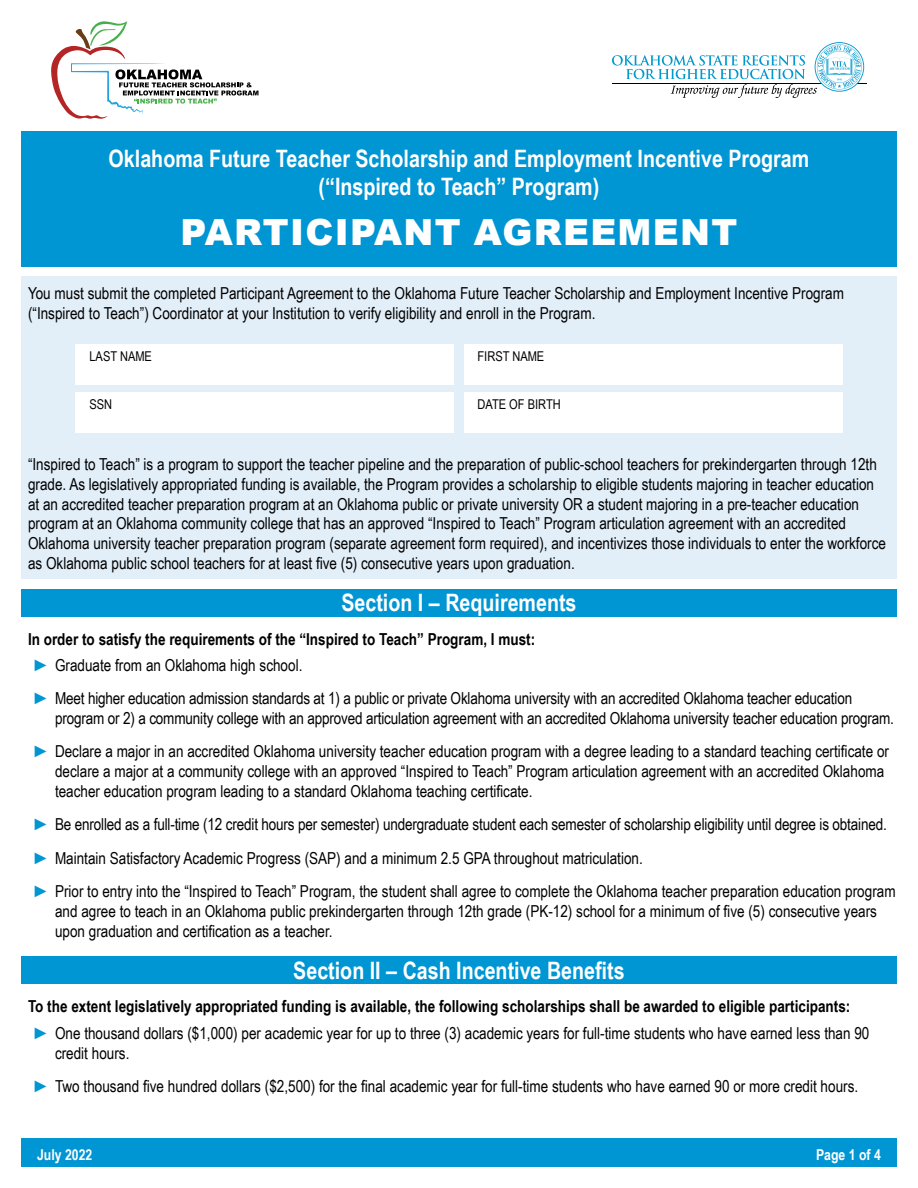
<style>
.page{position:relative;width:918px;height:1188px;background:#fff}
.page>*{position:absolute;margin:0;border:0;box-sizing:border-box;transform-origin:0 0}
.t1{font:900 36px "Arial";letter-spacing:.035em;color:#fff}
.t2{font:700 24px "Arial Narrow";color:#fff}
.Bulletted_List{font:16.5px/19.8px "Arial Narrow";color:#000}
.t3{font:700 16.5px "Arial Narrow";color:#000}
.t4{font:700 15px "Arial Narrow";color:#fff}
.P_form_info{font:13.5px "Arial Narrow";color:#000}
.s1{color:#0095d3}
</style>
<div class="page">
<div style="left:21px;top:1138px;width:876px;height:29px;background:#0095d3"></div>
<div style="left:21px;top:277px;width:876px;height:302px;background:#e2eef8"></div>
<svg style="left:51px;top:21px;width:208px;height:98px"></svg>
<svg style="left:612px;top:42px;width:255px;height:56px"></svg>
<div style="left:21px;top:131px;width:876px;height:55px;background:#0095d3"></div>
<div style="left:21px;top:159px;width:876px;height:55px;background:#0095d3"></div>
<div style="left:21px;top:206px;width:876px;height:60px;background:#0095d3"></div>
<div style="left:76px;top:345px;width:378px;height:40px;background:#fff"></div>
<div style="left:464px;top:345px;width:378px;height:40px;background:#fff"></div>
<div style="left:76px;top:392px;width:378px;height:41px;background:#fff"></div>
<div style="left:464px;top:392px;width:378px;height:41px;background:#fff"></div>
<div style="left:21px;top:589px;width:876px;height:27px;background:#0095d3"></div>
<div style="left:21px;top:956px;width:876px;height:28px;background:#0095d3"></div>
<h1 class="t2" style="left:109px;top:141px;width:702px">Oklahoma Future Teacher Scholarship and Employment Incentive Program</h1>
<h1 class="t2" style="left:319px;top:168px;width:282px">(“Inspired to Teach” Program)</h1>
<h1 class="t1" style="left:181px;top:206px;width:558px">PARTICIPANT AGREEMENT</h1>
<p class="Bulletted_List" style="left:28px;top:282px;width:818px">You must submit the completed Participant Agreement to the Oklahoma Future Teacher Scholarship and Employment Incentive Program (“Inspired to Teach”) Coordinator at your Institution to verify eligibility and enroll in the Program.</p>
<p class="P_form_info" style="left:89px;top:347px;width:64px">LAST NAME</p>
<p class="P_form_info" style="left:478px;top:347px;width:68px">FIRST NAME</p>
<p class="P_form_info" style="left:89px;top:394px;width:24px">SSN</p>
<p class="P_form_info" style="left:478px;top:394px;width:85px">DATE OF BIRTH</p>
<p class="Bulletted_List" style="left:28px;top:454px;width:860px">“Inspired to Teach” is a program to support the teacher pipeline and the preparation of public-school teachers for prekindergarten through 12th grade. As legislatively appropriated funding is available, the Program provides a scholarship to eligible students majoring in teacher education at an accredited teacher preparation program at an Oklahoma public or private university OR a student majoring in a pre-teacher education program at an Oklahoma community college that has an approved “Inspired to Teach” Program articulation agreement with an accredited Oklahoma university teacher preparation program (separate agreement form required), and incentivizes those individuals to enter the workforce as Oklahoma public school teachers for at least five (5) consecutive years upon graduation.</p>
<h2 class="t2" style="left:341px;top:585px;width:237px">Section I – Requirements</h2>
<p class="t3" style="left:28px;top:626px;width:509px">In order to satisfy the requirements of the “Inspired to Teach” Program, I must:</p>
<p class="Bulletted_List" style="left:35px;top:655px;width:269px"><span class="s1">►</span> Graduate from an Oklahoma high school.</p>
<p class="Bulletted_List" style="left:55px;top:688px;width:841px;text-indent:-20px"><span class="s1">►</span> Meet higher education admission standards at 1) a public or private Oklahoma university with an accredited Oklahoma teacher education program or 2) a community college with an approved articulation agreement with an accredited Oklahoma university teacher education program.</p>
<p class="Bulletted_List" style="left:55px;top:741px;width:836px;text-indent:-20px"><span class="s1">►</span> Declare a major in an accredited Oklahoma university teacher education program with a degree leading to a standard teaching certificate or declare a major at a community college with an approved “Inspired to Teach” Program articulation agreement with an accredited Oklahoma teacher education program leading to a standard Oklahoma teaching certificate.</p>
<p class="Bulletted_List" style="left:35px;top:814px;width:854px"><span class="s1">►</span> Be enrolled as a full-time (12 credit hours per semester) undergraduate student each semester of scholarship eligibility until degree is obtained.</p>
<p class="Bulletted_List" style="left:35px;top:847px;width:610px"><span class="s1">►</span> Maintain Satisfactory Academic Progress (SAP) and a minimum 2.5 GPA throughout matriculation.</p>
<p class="Bulletted_List" style="left:55px;top:881px;width:842px;text-indent:-20px"><span class="s1">►</span> Prior to entry into the “Inspired to Teach” Program, the student shall agree to complete the Oklahoma teacher preparation education program and agree to teach in an Oklahoma public prekindergarten through 12th grade (PK-12) school for a minimum of five (5) consecutive years upon graduation and certification as a teacher.</p>
<h2 class="t2" style="left:293px;top:952px;width:333px">Section II – Cash Incentive Benefits</h2>
<p class="t3" style="left:28px;top:994px;width:824px">To the extent legislatively appropriated funding is available, the following scholarships shall be awarded to eligible participants:</p>
<p class="Bulletted_List" style="left:55px;top:1022px;width:816px;text-indent:-20px"><span class="s1">►</span> One thousand dollars ($1,000) per academic year for up to three (3) academic years for full-time students who have earned less than 90 credit hours.</p>
<p class="Bulletted_List" style="left:35px;top:1076px;width:825px"><span class="s1">►</span> Two thousand five hundred dollars ($2,500) for the final academic year for full-time students who have earned 90 or more credit hours.</p>
<p class="t4" style="left:37px;top:1143px;width:57px">July 2022</p>
<p class="t4" style="left:816px;top:1143px;width:66px">Page 1 of 4</p>
</div>
